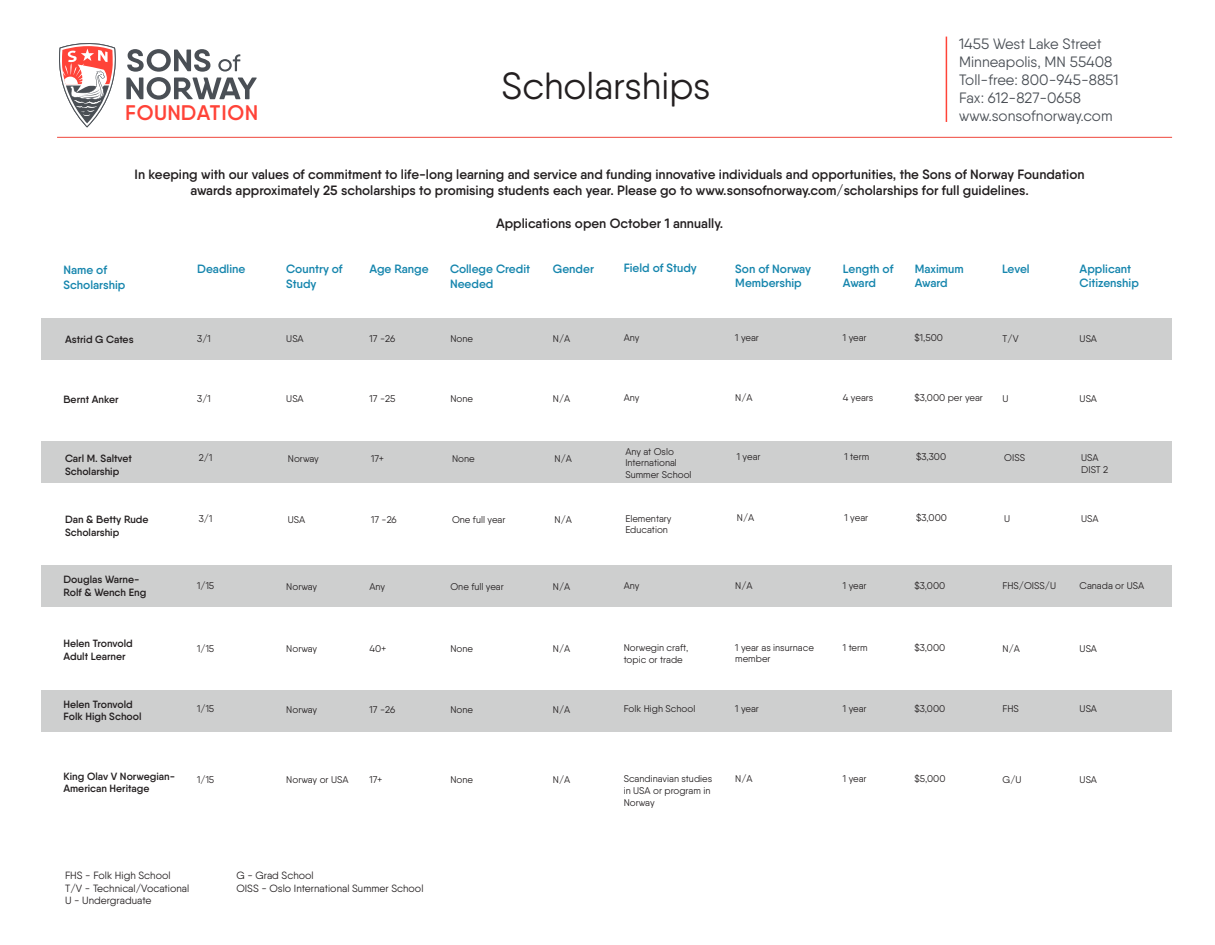
<style>
.page{position:relative;width:1215px;height:945px;background:#fff}
.page>*{position:absolute;margin:0;border:0;box-sizing:border-box;transform-origin:0 0}
.t1{font:37.8px "Qanelas Soft";color:#231f20}
.t2{font:600 21.15px "Qanelas Soft";letter-spacing:.025em;color:#ff4338}
.t3{font:15px/18px "Qanelas Soft";color:#4a4f55}
.t4{font:600 13.5px/16.2px "Qanelas Soft";color:#231f20;text-align:center}
.t5{font:600 12px/14.4px "Qanelas Soft";color:#1585ad}
.t6{font:600 10.5px/12.6px "Qanelas Soft";color:#231f20}
.t7{font:10.5px/12.6px "Qanelas Soft";color:#231f20}
.t8{font:9.75px/11.7px "Qanelas Soft";color:#231f20}
</style>
<div class="page">
<div style="left:41px;top:442px;width:1131px;height:41px;background:#cecfcf"></div>
<div style="left:41px;top:566px;width:1131px;height:41px;background:#cecfcf"></div>
<div style="left:41px;top:690px;width:1131px;height:42px;background:#cecfcf"></div>
<div style="left:41px;top:318px;width:1131px;height:42px;background:#cecfcf"></div>
<svg style="left:59px;top:43px;width:198px;height:85px"></svg>
<hr style="left:946px;top:37px;width:1px;height:85px;background:#ff4338">
<hr style="left:57px;top:137px;width:1115px;height:1px;background:#ef473c">
<h2 class="t2" style="left:125px;top:100px;width:135px">FOUNDATION</h2>
<h1 class="t1" style="left:502px;top:63px;width:211px">Scholarships</h1>
<h3 class="t3" style="left:959px;top:34px;width:161px">1455 West Lake Street<br>Minneapolis, MN 55408<br>Toll-free: 800-945-8851<br>Fax: 612-827-0658 www.sonsofnorway.com</h3>
<p class="t4" style="left:135px;top:166px;width:951px">In keeping with our values of commitment to life-long learning and service and funding innovative individuals and opportunities, the Sons of Norway Foundation awards approximately 25 scholarships to promising students each year. Please go to www.sonsofnorway.com/scholarships for full guidelines.</p>
<h3 class="t4" style="left:496px;top:215px;width:229px">Applications open October 1 annually.</h3>
<p class="t5" style="left:63px;top:263px;width:63px">Name of<br>Scholarship</p>
<p class="t5" style="left:197px;top:261px;width:50px">Deadline</p>
<p class="t5" style="left:286px;top:262px;width:58px">Country of<br>Study</p>
<p class="t5" style="left:369px;top:262px;width:61px">Age Range</p>
<p class="t5" style="left:450px;top:262px;width:82px">College Credit<br>Needed</p>
<p class="t5" style="left:553px;top:262px;width:43px">Gender</p>
<p class="t5" style="left:624px;top:261px;width:75px">Field of Study</p>
<p class="t5" style="left:735px;top:261px;width:77px">Son of Norway<br>Membership</p>
<p class="t5" style="left:843px;top:261px;width:52px">Length of<br>Award</p>
<p class="t5" style="left:915px;top:261px;width:50px">Maximum<br>Award</p>
<p class="t5" style="left:1002px;top:262px;width:29px">Level</p>
<p class="t5" style="left:1080px;top:261px;width:61px">Applicant<br>Citizenship</p>
<p class="t6" style="left:65px;top:333px;width:70px">Astrid G Cates</p>
<p class="t6" style="left:63px;top:393px;width:57px">Bernt Anker</p>
<p class="t8" style="left:197px;top:332px;width:15px">3/1</p>
<p class="t8" style="left:197px;top:392px;width:15px">3/1</p>
<p class="t8" style="left:286px;top:333px;width:19px">USA</p>
<p class="t8" style="left:286px;top:393px;width:19px">USA</p>
<p class="t8" style="left:369px;top:333px;width:27px">17 -26</p>
<p class="t8" style="left:369px;top:393px;width:28px">17 -25</p>
<p class="t8" style="left:450px;top:333px;width:24px">None</p>
<p class="t8" style="left:450px;top:393px;width:24px">None</p>
<p class="t8" style="left:553px;top:333px;width:19px">N/A</p>
<p class="t8" style="left:553px;top:393px;width:19px">N/A</p>
<p class="t8" style="left:624px;top:332px;width:17px">Any</p>
<p class="t8" style="left:624px;top:392px;width:17px">Any</p>
<p class="t8" style="left:735px;top:332px;width:25px">1 year</p>
<p class="t8" style="left:735px;top:392px;width:19px">N/A</p>
<p class="t8" style="left:843px;top:332px;width:25px">1 year</p>
<p class="t8" style="left:843px;top:392px;width:32px">4 years</p>
<p class="t8" style="left:915px;top:332px;width:30px">$1,500</p>
<p class="t8" style="left:1003px;top:332px;width:17px">T/V</p>
<p class="t8" style="left:915px;top:392px;width:70px">$3,000 per year</p>
<p class="t8" style="left:1003px;top:392px;width:8px">U</p>
<p class="t8" style="left:1080px;top:332px;width:19px">USA</p>
<p class="t8" style="left:1080px;top:392px;width:19px">USA</p>
<p class="t6" style="left:65px;top:452px;width:68px">Carl M. Saltvet<br>Scholarship</p>
<p class="t8" style="left:199px;top:452px;width:15px">2/1</p>
<p class="t8" style="left:288px;top:452px;width:32px">Norway</p>
<p class="t8" style="left:371px;top:452px;width:14px">17+</p>
<p class="t8" style="left:452px;top:452px;width:24px">None</p>
<p class="t8" style="left:555px;top:452px;width:19px">N/A</p>
<p class="t8" style="left:625px;top:445px;width:68px">Any at Oslo<br>International<br>Summer School</p>
<p class="t8" style="left:737px;top:451px;width:25px">1 year</p>
<p class="t8" style="left:916px;top:451px;width:32px">$3,300</p>
<p class="t8" style="left:1004px;top:452px;width:22px">OISS</p>
<p class="t8" style="left:1081px;top:452px;width:29px">USA<br>DIST 2</p>
<p class="t8" style="left:845px;top:451px;width:26px">1 term</p>
<p class="t6" style="left:65px;top:513px;width:85px">Dan &amp; Betty Rude<br>Scholarship</p>
<p class="t8" style="left:199px;top:513px;width:15px">3/1</p>
<p class="t8" style="left:288px;top:513px;width:19px">USA</p>
<p class="t8" style="left:371px;top:513px;width:27px">17 -26</p>
<p class="t8" style="left:452px;top:513px;width:55px">One full year</p>
<p class="t8" style="left:555px;top:513px;width:19px">N/A</p>
<p class="t8" style="left:625px;top:512px;width:48px">Elementary<br>Education</p>
<p class="t8" style="left:737px;top:512px;width:19px">N/A</p>
<p class="t8" style="left:845px;top:512px;width:25px">1 year</p>
<p class="t8" style="left:916px;top:512px;width:32px">$3,000</p>
<p class="t8" style="left:1004px;top:513px;width:8px">U</p>
<p class="t8" style="left:1081px;top:513px;width:19px">USA</p>
<p class="t6" style="left:63px;top:573px;width:84px">Douglas Warne-<br>Rolf &amp; Wench Eng</p>
<p class="t8" style="left:197px;top:580px;width:19px">1/15</p>
<p class="t8" style="left:286px;top:581px;width:32px">Norway</p>
<p class="t8" style="left:369px;top:581px;width:17px">Any</p>
<p class="t8" style="left:450px;top:581px;width:55px">One full year</p>
<p class="t8" style="left:553px;top:581px;width:19px">N/A</p>
<p class="t8" style="left:624px;top:580px;width:17px">Any</p>
<p class="t8" style="left:735px;top:579px;width:19px">N/A</p>
<p class="t8" style="left:843px;top:579px;width:25px">1 year</p>
<p class="t8" style="left:915px;top:579px;width:32px">$3,000</p>
<p class="t8" style="left:1003px;top:580px;width:55px">FHS/OISS/U</p>
<p class="t8" style="left:1080px;top:580px;width:66px">Canada or USA</p>
<p class="t6" style="left:63px;top:637px;width:71px">Helen Tronvold<br>Adult Learner</p>
<p class="t8" style="left:197px;top:642px;width:19px">1/15</p>
<p class="t8" style="left:286px;top:643px;width:32px">Norway</p>
<p class="t8" style="left:369px;top:643px;width:18px">40+</p>
<p class="t8" style="left:450px;top:643px;width:24px">None</p>
<p class="t8" style="left:553px;top:643px;width:19px">N/A</p>
<p class="t8" style="left:624px;top:642px;width:66px">Norwegin craft, topic or trade</p>
<p class="t8" style="left:735px;top:641px;width:80px">1 year as insurnace member</p>
<p class="t8" style="left:843px;top:641px;width:26px">1 term</p>
<p class="t8" style="left:915px;top:641px;width:32px">$3,000</p>
<p class="t8" style="left:1003px;top:642px;width:19px">N/A</p>
<p class="t8" style="left:1080px;top:642px;width:19px">USA</p>
<p class="t6" style="left:63px;top:698px;width:80px">Helen Tronvold<br>Folk High School</p>
<p class="t8" style="left:197px;top:703px;width:19px">1/15</p>
<p class="t8" style="left:286px;top:704px;width:32px">Norway</p>
<p class="t8" style="left:369px;top:704px;width:27px">17 -26</p>
<p class="t8" style="left:450px;top:704px;width:24px">None</p>
<p class="t8" style="left:553px;top:704px;width:19px">N/A</p>
<p class="t8" style="left:624px;top:703px;width:73px">Folk High School</p>
<p class="t8" style="left:735px;top:702px;width:25px">1 year</p>
<p class="t8" style="left:843px;top:702px;width:25px">1 year</p>
<p class="t8" style="left:915px;top:702px;width:32px">$3,000</p>
<p class="t8" style="left:1003px;top:703px;width:18px">FHS</p>
<p class="t8" style="left:1080px;top:703px;width:19px">USA</p>
<p class="t6" style="left:63px;top:770px;width:113px">King Olav V Norwegian-<br>American Heritage</p>
<p class="t8" style="left:197px;top:773px;width:19px">1/15</p>
<p class="t8" style="left:286px;top:774px;width:64px">Norway or USA</p>
<p class="t8" style="left:369px;top:774px;width:14px">17+</p>
<p class="t8" style="left:450px;top:774px;width:24px">None</p>
<p class="t8" style="left:553px;top:774px;width:19px">N/A</p>
<p class="t8" style="left:624px;top:773px;width:90px">Scandinavian studies in USA or program in<br>Norway</p>
<p class="t8" style="left:735px;top:772px;width:19px">N/A</p>
<p class="t8" style="left:843px;top:772px;width:25px">1 year</p>
<p class="t8" style="left:915px;top:772px;width:32px">$5,000</p>
<p class="t8" style="left:1003px;top:773px;width:20px">G/U</p>
<p class="t8" style="left:1080px;top:773px;width:19px">USA</p>
<p class="t7" style="left:65px;top:869px;width:126px">FHS - Folk High School<br>T/V - Technical/Vocational<br>U - Undergraduate</p>
<p class="t7" style="left:236px;top:869px;width:189px">G - Grad School<br>OISS - Oslo International Summer School</p>
</div>
